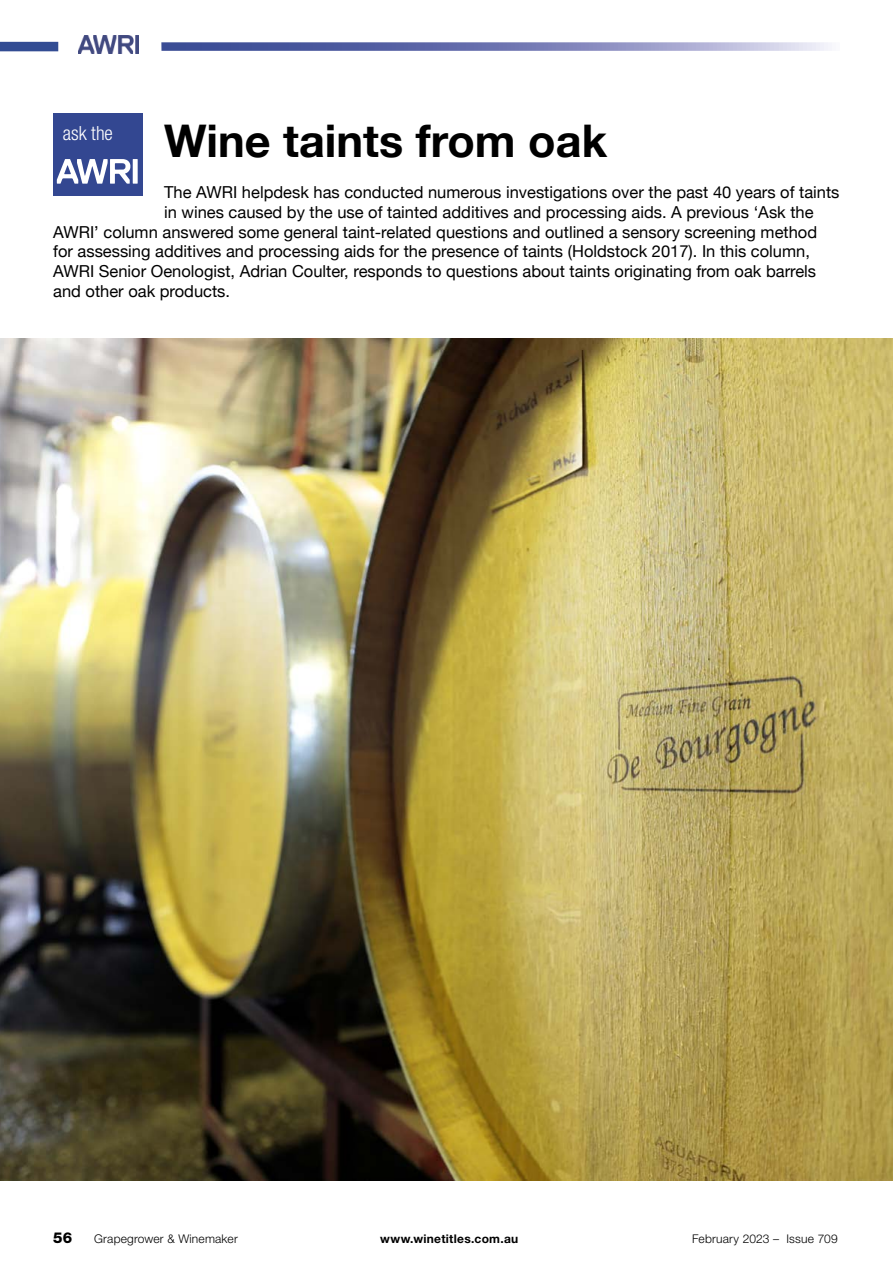
<style>
.page{position:relative;width:893px;height:1263px;background:#fff}
.page>*{position:absolute;margin:0;border:0;box-sizing:border-box;transform-origin:0 0}
.t1{font:700 45px "Helvetica Neue";color:#000}
.t2{font:300 condensed 19.5px "Helvetica Neue LT Std";color:#fff}
.t3{font:16.5px "Helvetica Neue";color:#000}
.t4{font:800 15px "Helvetica Neue LT Std";color:#000}
.t5{font:300 12px "Helvetica Neue LT Std";letter-spacing:.015em;color:#000}
.t6{font:700 12px "Helvetica Neue LT Std";letter-spacing:.025em;color:#000}
</style>
<div class="page">
<svg style="left:161px;top:42px;width:667px;height:9px;background:#8188bb"></svg>
<img style="left:79px;top:35px;width:60px;height:19px">
<div style="left:53px;top:113px;width:90px;height:83px;background:#334791"></div>
<svg style="left:57px;top:159px;width:81px;height:25px"></svg>
<img style="left:0;top:338px;width:893px;height:842px">
<div style="left:0;top:42px;width:58px;height:9px;background:#324c93"></div>
<p class="t2" style="left:63px;top:122px;width:52px">ask the</p>
<h1 class="t1" style="left:164px;top:105px;width:445px">Wine taints from oak</h1>
<p class="t3" style="left:164px;top:180px;width:677px">The AWRI helpdesk has conducted numerous investigations over the past 40 years of taints</p>
<p class="t3" style="left:164px;top:200px;width:651px">in wines caused by the use of tainted additives and processing aids. A previous ‘Ask the</p>
<p class="t3" style="left:53px;top:220px;width:765px">AWRI’ column answered some general taint-related questions and outlined a sensory screening method</p>
<p class="t3" style="left:53px;top:240px;width:758px">for assessing additives and processing aids for the presence of taints (Holdstock 2017). In this column,</p>
<p class="t3" style="left:53px;top:259px;width:765px">AWRI Senior Oenologist, Adrian Coulter, responds to questions about taints originating from oak barrels</p>
<p class="t3" style="left:53px;top:279px;width:178px">and other oak products.</p>
<p class="t4" style="left:53px;top:1229px;width:20px">56</p>
<p class="t5" style="left:94px;top:1231px;width:145px">Grapegrower &amp; Winemaker</p>
<p class="t6" style="left:380px;top:1231px;width:140px">www.winetitles.com.au</p>
<p class="t5" style="left:692px;top:1231px;width:147px">February 2023 – Issue 709</p>
</div>
